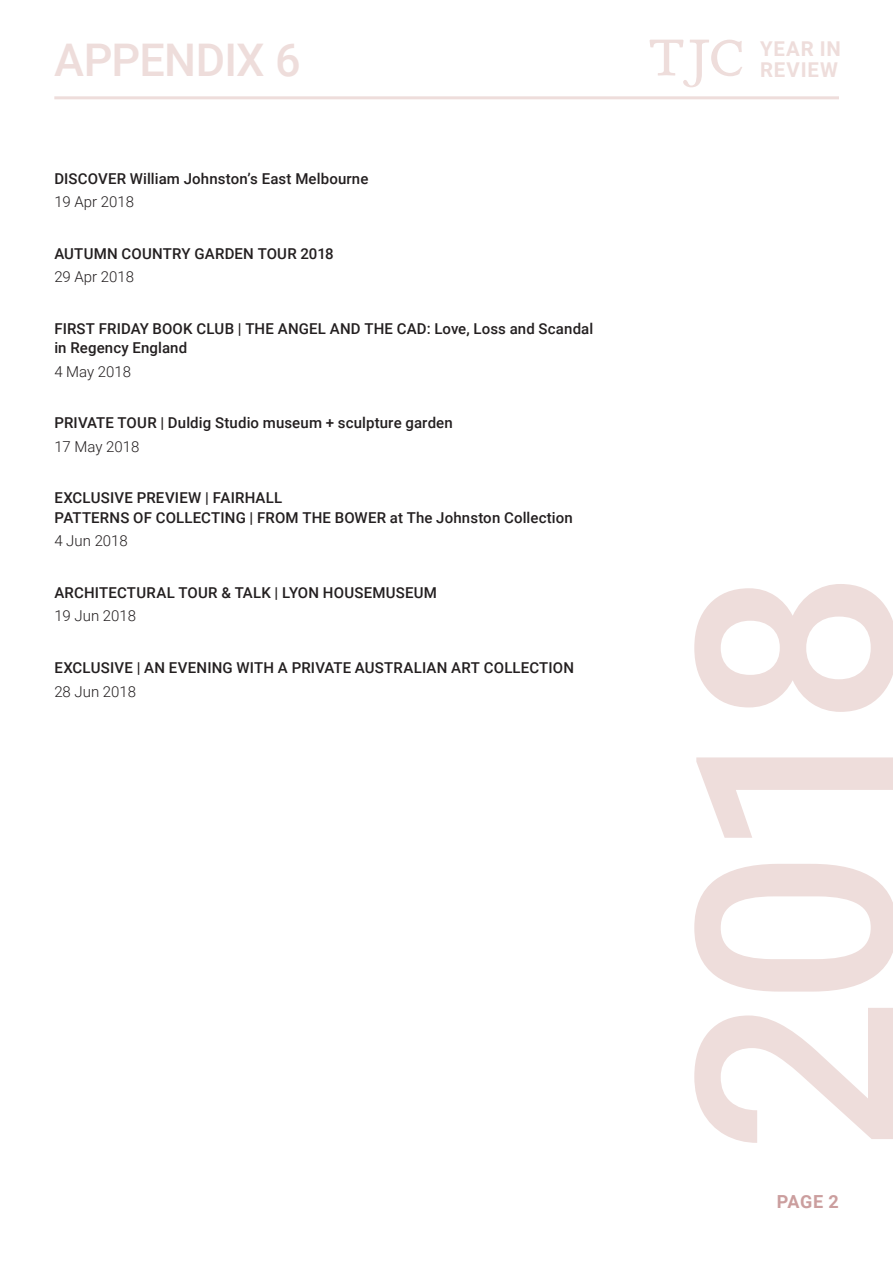
<style>
.page{position:relative;width:893px;height:1263px;background:#fff}
.page>*{position:absolute;margin:0;border:0;box-sizing:border-box;transform-origin:0 0}
.t1{font:500 45px "Roboto";letter-spacing:-.015em;color:#eedddb}
.t2{font:700 20.4px "Roboto";letter-spacing:.045em;color:#eedddb}
.t3{font:700 18px "Roboto";color:#cb9e9e}
.t4{font:500 15px/19.5px "Roboto";letter-spacing:.01em;color:#231f20}
.t5{font:300 15px "Roboto";color:#231f20}
</style>
<div class="page">
<svg style="left:694px;top:584px;width:199px;height:559px"></svg>
<svg style="left:649px;top:40px;width:93px;height:47px"></svg>
<hr style="left:54px;top:96px;width:785px;height:3px;background:#eedddb">
<h1 class="t1" style="left:54px;top:28px;width:248px">APPENDIX 6</h1>
<p class="t4" style="left:54px;top:168px;width:316px">DISCOVER William Johnston’s East Melbourne</p>
<p class="t5" style="left:54px;top:191px;width:81px">19 Apr 2018</p>
<p class="t4" style="left:54px;top:243px;width:281px">AUTUMN COUNTRY GARDEN TOUR 2018</p>
<p class="t5" style="left:54px;top:267px;width:81px">29 Apr 2018</p>
<p class="t4" style="left:54px;top:318px;width:540px">FIRST FRIDAY BOOK CLUB | THE ANGEL AND THE CAD: Love, Loss and Scandal in Regency England</p>
<p class="t5" style="left:54px;top:361px;width:78px">4 May 2018</p>
<p class="t4" style="left:54px;top:413px;width:400px">PRIVATE TOUR | Duldig Studio museum + sculpture garden</p>
<p class="t5" style="left:54px;top:436px;width:87px">17 May 2018</p>
<p class="t4" style="left:54px;top:488px;width:520px">EXCLUSIVE PREVIEW | FAIRHALL<br>PATTERNS OF COLLECTING | FROM THE BOWER at The Johnston Collection</p>
<p class="t5" style="left:54px;top:531px;width:75px">4 Jun 2018</p>
<p class="t4" style="left:54px;top:582px;width:384px">ARCHITECTURAL TOUR &amp; TALK | LYON HOUSEMUSEUM</p>
<p class="t5" style="left:54px;top:606px;width:83px">19 Jun 2018</p>
<p class="t4" style="left:54px;top:657px;width:521px">EXCLUSIVE | AN EVENING WITH A PRIVATE AUSTRALIAN ART COLLECTION</p>
<p class="t5" style="left:54px;top:681px;width:83px">28 Jun 2018</p>
<h2 class="t2" style="left:760px;top:35px;width:82px">YEAR IN</h2>
<h2 class="t2" style="left:760px;top:55px;width:80px">REVIEW</h2>
<p class="t3" style="left:777px;top:1189px;width:63px">PAGE 2</p>
</div>
